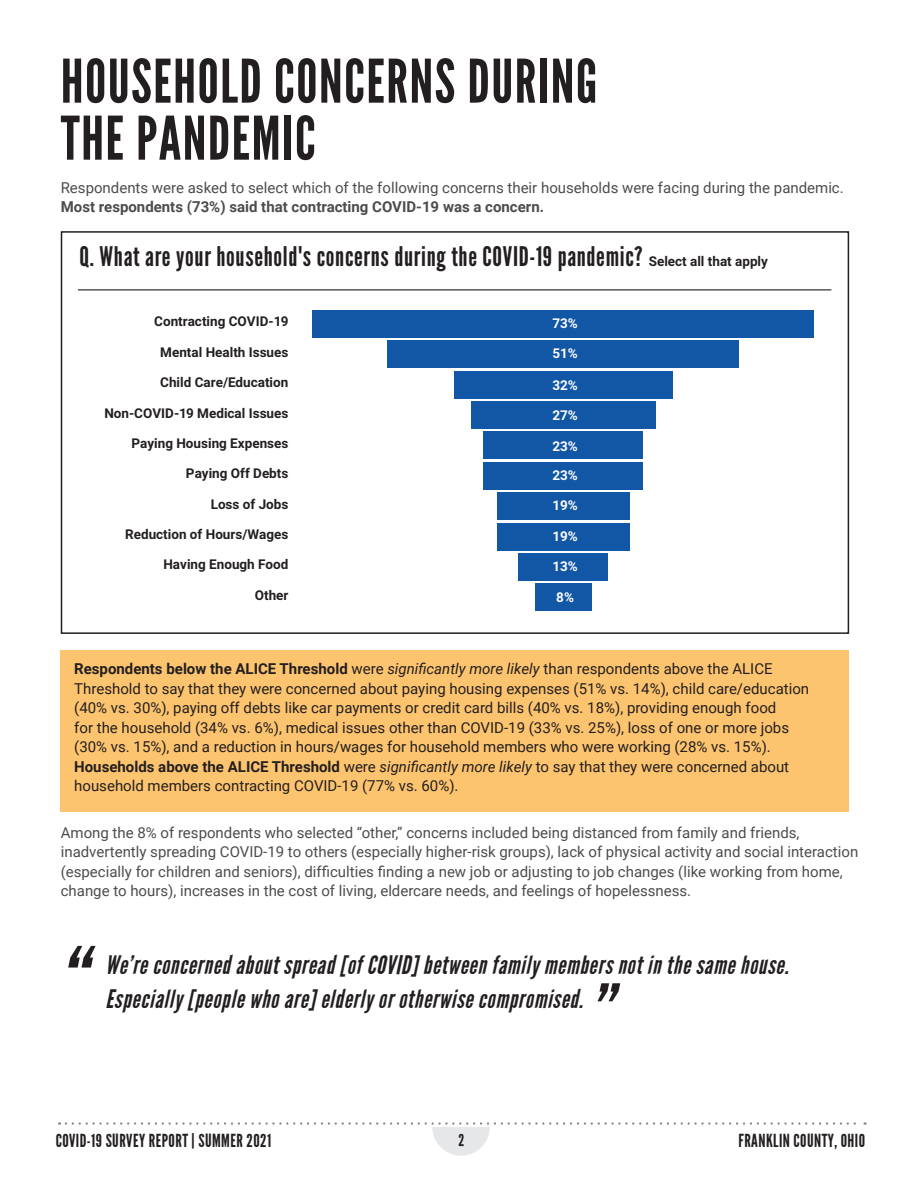
<style>
.page{position:relative;width:918px;height:1188px;background:#fff}
.page>*{position:absolute;margin:0;border:0;box-sizing:border-box;transform-origin:0 0}
.t1{font:italic 90px "League Gothic";color:#231f20}
.t2{font:italic 75px "League Gothic";color:#231f20}
.t3{font:60px/57px "League Gothic";letter-spacing:.025em;color:#231f20}
.t4{font:27px "League Gothic";letter-spacing:.025em;color:#231f20}
.t5{font:italic 25.5px/34.5px "League Gothic";letter-spacing:.025em;color:#231f20}
.t6{font:18px "League Gothic";letter-spacing:.025em;color:#231f20}
.t7{font:16.5px "League Gothic";color:#231f20}
.t8{font:15px/19.5px "Roboto";color:#231f20}
.t9{font:15px/19.5px "Roboto";color:#4b4c4d}
.t10{font:700 15px "Roboto";color:#4b4c4d}
.t11{font:700 13.5px "Roboto";color:#231f20}
.t12{font:700 13.5px/29.4px "Roboto";color:#fcfcfc}
.s1{font-family:"Roboto";font-weight:700;font-size:13.5px}
.s2{font-weight:700}
.s3{font-style:italic}
.s4{font-size:14.4px}
</style>
<div class="page">
<svg style="left:66px;top:1122px;width:800px;height:34px"></svg>
<div style="left:484px;top:462px;width:159px;height:27px;background:#1157a6"></div>
<div style="left:313px;top:310px;width:501px;height:27px;background:#1157a6"></div>
<div style="left:388px;top:341px;width:351px;height:27px;background:#1157a6"></div>
<div style="left:454px;top:371px;width:219px;height:27px;background:#1157a6"></div>
<div style="left:471px;top:401px;width:185px;height:28px;background:#1157a6"></div>
<div style="left:484px;top:432px;width:159px;height:27px;background:#1157a6"></div>
<div style="left:497px;top:493px;width:133px;height:27px;background:#1157a6"></div>
<div style="left:497px;top:523px;width:133px;height:27px;background:#1157a6"></div>
<hr style="left:78px;top:289px;width:753px;height:1px;background:#231f20">
<div style="left:519px;top:553px;width:89px;height:27px;background:#1157a6"></div>
<div style="left:535px;top:584px;width:57px;height:27px;background:#1157a6"></div>
<div style="left:61px;top:231px;width:788px;height:403px;border:2px solid #231f20"></div>
<div style="left:61px;top:650px;width:788px;height:161px;background:#fdc46f"></div>
<h3 class="t3" style="left:61px;top:54px;width:538px">HOUSEHOLD CONCERNS DURING<br>THE PANDEMIC</h3>
<p class="t9" style="left:61px;top:177px;width:785px">Respondents were asked to select which of the following concerns their households were facing during the pandemic.</p>
<p class="t10" style="left:61px;top:196px;width:485px">Most respondents (73%) said that contracting COVID-19 was a concern.</p>
<h3 class="t4" style="left:80px;top:241px;width:690px">Q. What are your household's concerns during the COVID-19 pandemic? <span class="s1">Select all that apply</span></h3>
<p class="t11" style="left:154px;top:312px;width:136px">Contracting COVID-19</p>
<p class="t11" style="left:160px;top:343px;width:130px">Mental Health Issues</p>
<p class="t11" style="left:160px;top:373px;width:130px">Child Care/Education</p>
<p class="t11" style="left:104px;top:403px;width:186px">Non-COVID-19 Medical Issues</p>
<p class="t11" style="left:132px;top:434px;width:158px">Paying Housing Expenses</p>
<p class="t11" style="left:186px;top:464px;width:104px">Paying Off Debts</p>
<p class="t11" style="left:211px;top:494px;width:79px">Loss of Jobs</p>
<p class="t11" style="left:125px;top:525px;width:165px">Reduction of Hours/Wages</p>
<p class="t11" style="left:163px;top:555px;width:127px">Having Enough Food</p>
<p class="t11" style="left:255px;top:586px;width:35px">Other</p>
<p class="t12" style="left:552px;top:309px;width:27px">73%<br>51%</p>
<p class="t12" style="left:552px;top:370px;width:27px">32%</p>
<p class="t12" style="left:552px;top:400px;width:27px">27%</p>
<p class="t12" style="left:552px;top:431px;width:27px">23%<br>23%</p>
<p class="t12" style="left:552px;top:490px;width:27px">19%</p>
<p class="t12" style="left:552px;top:521px;width:27px">19%</p>
<p class="t12" style="left:552px;top:551px;width:27px">13%</p>
<p class="t12" style="left:556px;top:582px;width:19px">8%</p>
<p class="t8" style="left:74px;top:659px;width:736px"><span class="s2">Respondents below the ALICE Threshold</span> were <span class="s3">significantly more likely</span> than respondents above the ALICE Threshold to say that they were concerned about paying housing expenses (51% vs. 14%), child care/education (40% vs. 30%), paying off debts like car payments or credit card bills (40% vs. 18%), providing enough food<br>for the household (34% vs. 6%), medical issues other than COVID-19 (33% vs. 25%), loss of one or more jobs (30% vs. 15%), and a reduction in hours/wages for household members who were working (28% vs. 15%).<br><span class="s2">Households above the ALICE Threshold</span> were <span class="s3">significantly more likely</span> to say that they were concerned about household members contracting COVID-19 (77% vs. 60%).</p>
<p class="t9" style="left:61px;top:822px;width:799px">Among the 8% of respondents who selected “other,” concerns included being distanced from family and friends, inadvertently spreading COVID-19 to others (especially higher-risk groups), lack of physical activity and social interaction (especially for children and seniors), difficulties finding a new job or adjusting to job changes (like working from home, change to hours), increases in the cost of living, eldercare needs, and feelings of hopelessness.</p>
<h1 class="t1" style="left:56px;top:928px;width:29px">“</h1>
<h3 class="t5" style="left:105px;top:948px;width:685px">We’re concerned about spread [of COVID] between family members not in the same house.<br>Especially [people who are] elderly or otherwise compromised.</h3>
<h2 class="t2" style="left:588px;top:969px;width:24px">”</h2>
<p class="t6" style="left:56px;top:1131px;width:217px">COVID-19 SURVEY REPORT <span class="s4">|</span> SUMMER 2021</p>
<p class="t7" style="left:459px;top:1131px;width:7px">2</p>
<p class="t6" style="left:739px;top:1131px;width:128px">FRANKLIN COUNTY, OHIO</p>
</div>
